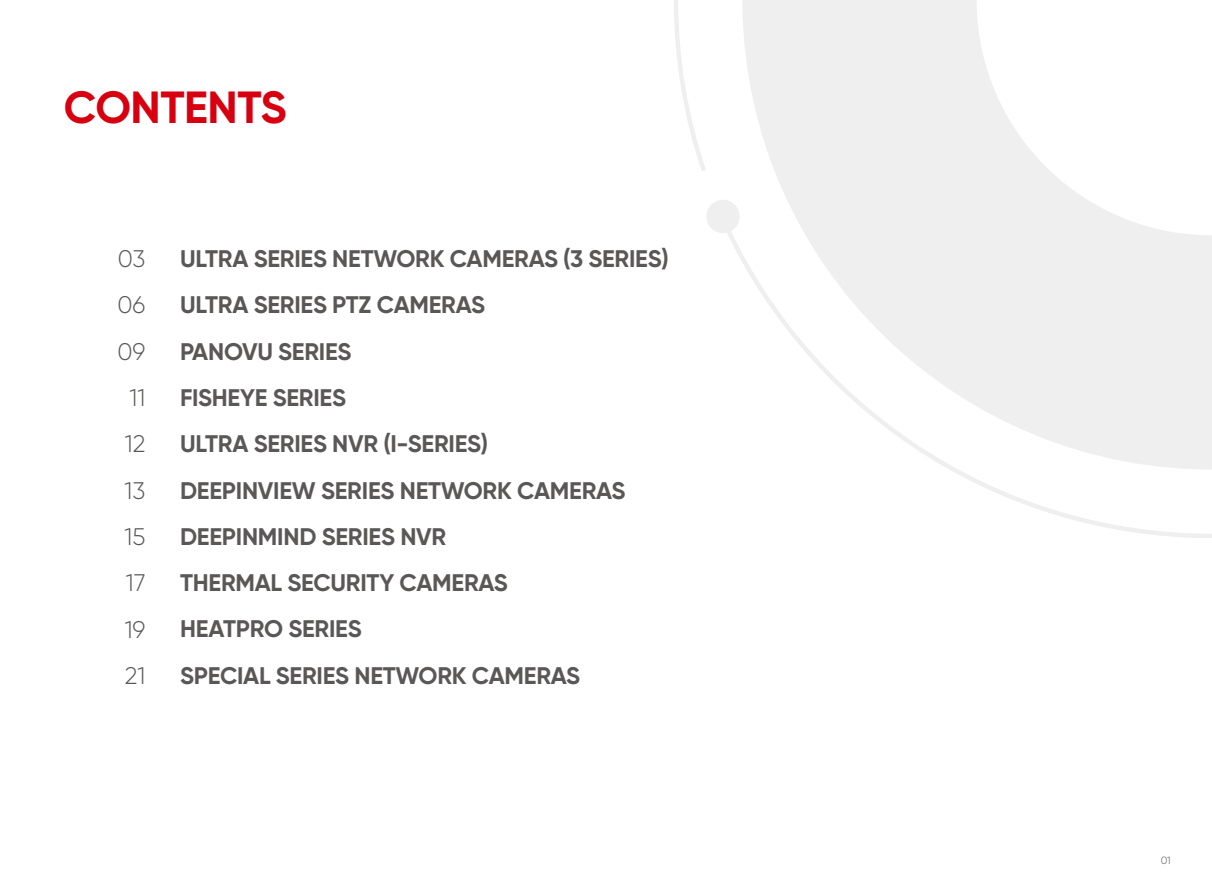
<style>
.page{position:relative;width:1212px;height:893px;background:#fff}
.page>*{position:absolute;margin:0;border:0;box-sizing:border-box;transform-origin:0 0}
.t1{font:700 45px "Gilroy";letter-spacing:-.01em;color:#d70010}
.t2{font:700 24px/46.3px "Gilroy";letter-spacing:-.01em;color:#5a5757}
.t3{font:300 24px/46.3px "Gilroy";color:#5a5757;text-align:center}
.t4{font:300 10.5px "Gilroy";color:#5a5757}
</style>
<div class="page">
<svg style="left:674px;top:0;width:538px;height:538px"></svg>
<div style="left:706px;top:200px;width:33px;height:33px;background:#efefef;border-radius:50%"></div>
<h1 class="t1" style="left:64px;top:79px;width:224px">CONTENTS</h1>
<p class="t3" style="left:118px;top:235px;width:30px">03<br>06<br>09<br>11<br>12<br>13<br>15<br>17<br>19<br>21</p>
<p class="t2" style="left:180px;top:235px;width:490px">ULTRA SERIES NETWORK CAMERAS (3 SERIES)<br>ULTRA SERIES PTZ CAMERAS<br>PANOVU SERIES<br>FISHEYE SERIES<br>ULTRA SERIES NVR (I-SERIES)<br>DEEPINVIEW SERIES NETWORK CAMERAS<br>DEEPINMIND SERIES NVR<br>THERMAL SECURITY CAMERAS<br>HEATPRO SERIES<br>SPECIAL SERIES NETWORK CAMERAS</p>
<p class="t4" style="left:1161px;top:853px;width:11px">01</p>
</div>
